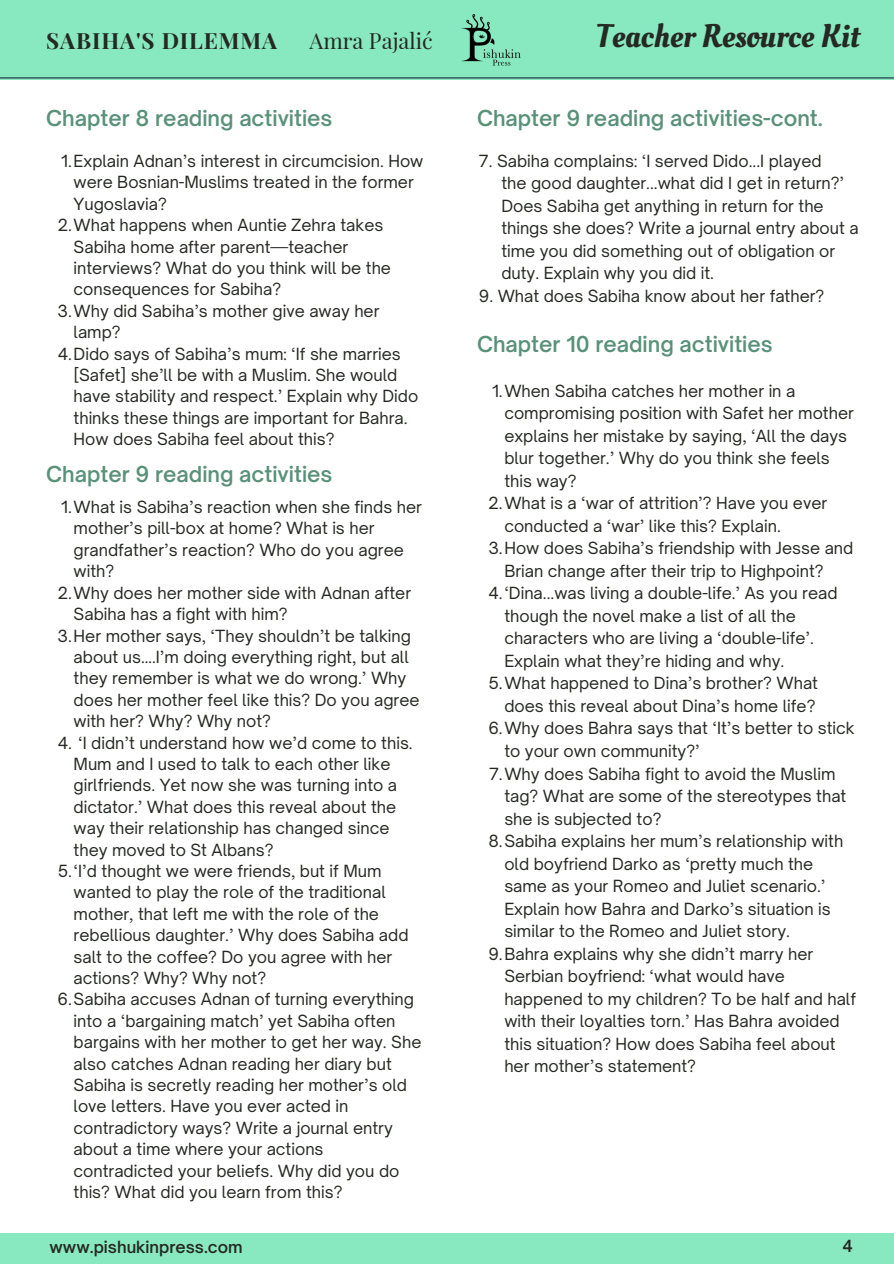
<style>
.page{position:relative;width:894px;height:1264px;background:#fff}
.page>*{position:absolute;margin:0;border:0;box-sizing:border-box;transform-origin:0 0}
.t1{font:32.55px "Oleo Script";color:#252823}
.t2{font:700 22.35px "Playfair Display";letter-spacing:.04em;color:#252823}
.t3{font:21.9px "Playfair Display";color:#252823}
.t4{font:600 21px "Open Sauce One";color:#599179}
.t5{font:16.05px/21.5px "Open Sauce One";color:#252823}
.t6{font:600 16.05px "Open Sauce One";color:#252823}
</style>
<div class="page">
<div style="left:0;top:1232px;width:893px;height:31px;background:#88e8bf"></div>
<div style="left:0;top:0;width:893px;height:80px;background:#88e8bf"></div>
<hr style="left:0;top:77px;width:893px;height:1px;background:#1c293c">
<img style="left:461px;top:14px;width:60px;height:52px">
<p class="t2" style="left:46px;top:25px;width:232px">SABIHA'S DILEMMA</p>
<p class="t3" style="left:309px;top:25px;width:124px">Amra Pajalić</p>
<p class="t1" style="left:596px;top:15px;width:265px">Teacher Resource Kit</p>
<p class="t4" style="left:46px;top:105px;width:288px">Chapter 8 reading activities</p>
<p class="t5" style="left:74px;top:150px;width:351px;text-indent:-12px">1.Explain Adnan’s interest in circumcision. How were Bosnian-Muslims treated in the former<br>Yugoslavia?</p>
<p class="t5" style="left:74px;top:214px;width:319px;text-indent:-16px">2.What happens when Auntie Zehra takes Sabiha home after parent—teacher interviews? What do you think will be the consequences for Sabiha?</p>
<p class="t5" style="left:74px;top:300px;width:307px;text-indent:-16px">3.Why did Sabiha’s mother give away her lamp?</p>
<p class="t5" style="left:74px;top:343px;width:346px;text-indent:-16px">4.Dido says of Sabiha’s mum: ‘If she marries [Safet] she’ll be with a Muslim. She would have stability and respect.’ Explain why Dido thinks these things are important for Bahra.<br>How does Sabiha feel about this?</p>
<p class="t4" style="left:46px;top:461px;width:288px">Chapter 9 reading activities</p>
<p class="t5" style="left:74px;top:496px;width:350px;text-indent:-12px">1.What is Sabiha’s reaction when she finds her mother’s pill-box at home? What is her grandfather’s reaction? Who do you agree with?</p>
<p class="t5" style="left:74px;top:582px;width:339px;text-indent:-16px">2.Why does her mother side with Adnan after<br>Sabiha has a fight with him?</p>
<p class="t5" style="left:74px;top:624px;width:347px;text-indent:-16px">3.Her mother says, ‘They shouldn’t be talking about us….I’m doing everything right, but all they remember is what we do wrong.’ Why does her mother feel like this? Do you agree with her? Why? Why not?</p>
<p class="t5" style="left:74px;top:731px;width:340px;text-indent:-16px">4. ‘I didn’t understand how we’d come to this.<br>Mum and I used to talk to each other like girlfriends. Yet now she was turning into a dictator.’ What does this reveal about the way their relationship has changed since they moved to St Albans?</p>
<p class="t5" style="left:74px;top:860px;width:336px;text-indent:-16px">5.‘I’d thought we were friends, but if Mum wanted to play the role of the traditional mother, that left me with the role of the rebellious daughter.’ Why does Sabiha add salt to the coffee? Do you agree with her actions? Why? Why not?</p>
<p class="t5" style="left:74px;top:988px;width:349px;text-indent:-16px">6.Sabiha accuses Adnan of turning everything into a ‘bargaining match’ yet Sabiha often bargains with her mother to get her way. She also catches Adnan reading her diary but Sabiha is secretly reading her mother’s old love letters. Have you ever acted in contradictory ways? Write a journal entry about a time where your actions contradicted your beliefs. Why did you do this? What did you learn from this?</p>
<p class="t6" style="left:50px;top:1236px;width:194px">www.pishukinpress.com</p>
<p class="t4" style="left:477px;top:105px;width:347px">Chapter 9 reading activities-cont.</p>
<p class="t5" style="left:478px;top:150px;width:344px">7. Sabiha complains: ‘I served Dido...I played</p>
<p class="t5" style="left:501px;top:172px;width:344px">the good daughter...what did I get in return?’</p>
<p class="t5" style="left:501px;top:195px;width:324px">Does Sabiha get anything in return for the</p>
<p class="t5" style="left:501px;top:217px;width:359px">things she does? Write a journal entry about a</p>
<p class="t5" style="left:501px;top:240px;width:335px">time you did something out of obligation or</p>
<p class="t5" style="left:501px;top:262px;width:214px">duty. Explain why you did it.</p>
<p class="t5" style="left:478px;top:285px;width:347px">9. What does Sabiha know about her father?</p>
<p class="t4" style="left:477px;top:331px;width:297px">Chapter 10 reading activities</p>
<p class="t5" style="left:504px;top:379px;width:351px;line-height:22.5px;text-indent:-12px">1.When Sabiha catches her mother in a compromising position with Safet her mother explains her mistake by saying, ‘All the days blur together.’ Why do you think she feels this way?</p>
<p class="t5" style="left:504px;top:492px;width:324px;line-height:22.5px;text-indent:-16px">2.What is a ‘war of attrition’? Have you ever conducted a ‘war’ like this? Explain.</p>
<p class="t5" style="left:504px;top:537px;width:350px;line-height:22.5px;text-indent:-16px">3.How does Sabiha’s friendship with Jesse and<br>Brian change after their trip to Highpoint?</p>
<p class="t5" style="left:504px;top:582px;width:334px;line-height:22.5px;text-indent:-16px">4.‘Dina...was living a double-life.’ As you read though the novel make a list of all the characters who are living a ‘double-life’.<br>Explain what they’re hiding and why.</p>
<p class="t5" style="left:488px;top:672px;width:331px;line-height:22.5px;text-align:right">5.What happened to Dina’s brother? What does this reveal about Dina’s home life?</p>
<p class="t5" style="left:504px;top:717px;width:352px;line-height:22.5px;text-indent:-16px">6.Why does Bahra says that ‘It’s better to stick to your own community?’</p>
<p class="t5" style="left:504px;top:762px;width:343px;line-height:22.5px;text-indent:-15px">7.Why does Sabiha fight to avoid the Muslim tag? What are some of the stereotypes that she is subjected to?</p>
<p class="t5" style="left:504px;top:829px;width:340px;line-height:22.5px;text-indent:-16px">8.Sabiha explains her mum’s relationship with old boyfriend Darko as ‘pretty much the same as your Romeo and Juliet scenario.’ Explain how Bahra and Darko’s situation is similar to the Romeo and Juliet story.</p>
<p class="t5" style="left:504px;top:942px;width:353px;line-height:22.5px;text-indent:-16px">9.Bahra explains why she didn’t marry her Serbian boyfriend: ‘what would have happened to my children? To be half and half with their loyalties torn.’ Has Bahra avoided this situation? How does Sabiha feel about her mother’s statement?</p>
<p class="t6" style="left:842px;top:1235px;width:12px">4</p>
</div>
